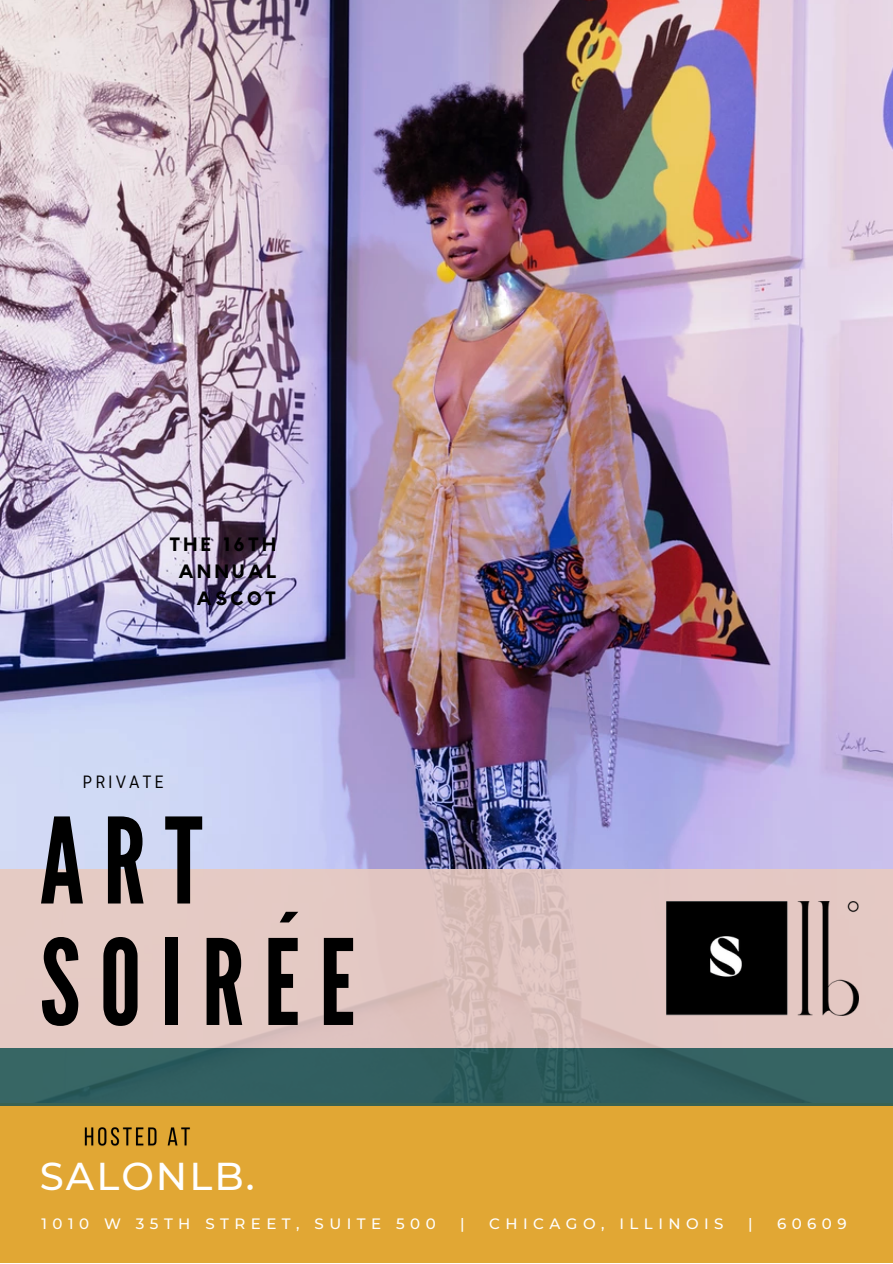
<style>
.page{position:relative;width:893px;height:1264px;background:#fff}
.page>*{position:absolute;margin:0;border:0;box-sizing:border-box;transform-origin:0 0}
.t1{font:118.35px/121.4px "League Gothic";letter-spacing:.16em;color:#000}
.t2{font:500 38.7px "Montserrat";letter-spacing:.055em;color:#fff}
.t3{font:700 19.2px/26.7px "Kollektif";letter-spacing:.175em;color:#000;text-align:right}
.t4{font:18px "Gidole";letter-spacing:.16em;color:#000}
.t5{font:500 15px "Montserrat";letter-spacing:.365em;color:#fff}
</style>
<div class="page">
<img style="left:0;top:0;width:892px;height:1048px">
<div style="left:0;top:1102px;width:892px;height:160px;background:#e1a734"></div>
<div style="left:0;top:869px;width:892px;height:178px;background:#e8cac0"></div>
<img style="left:666px;top:901px;width:192px;height:114px">
<img style="left:84px;top:1127px;width:106px;height:19px">
<div style="left:0;top:1048px;width:892px;height:57px;background:#315e60"></div>
<p class="t3" style="left:169px;top:531px;width:108px">THE 16TH<br>ANNUAL<br>ASCOT</p>
<p class="t4" style="left:83px;top:772px;width:83px">PRIVATE</p>
<h1 class="t1" style="left:40px;top:803px;width:317px">ART<br>SOIREE´</h1>
<h2 class="t2" style="left:40px;top:1152px;width:216px">SALONLB.</h2>
<p class="t5" style="left:42px;top:1214px;width:395px">1010 W 35TH STREET, SUITE 500</p>
<p class="t5" style="left:460px;top:1214px;width:6px">|</p>
<p class="t5" style="left:489px;top:1214px;width:236px">CHICAGO, ILLINOIS</p>
<p class="t5" style="left:748px;top:1214px;width:6px">|</p>
<p class="t5" style="left:777px;top:1214px;width:71px">60609</p>
</div>
